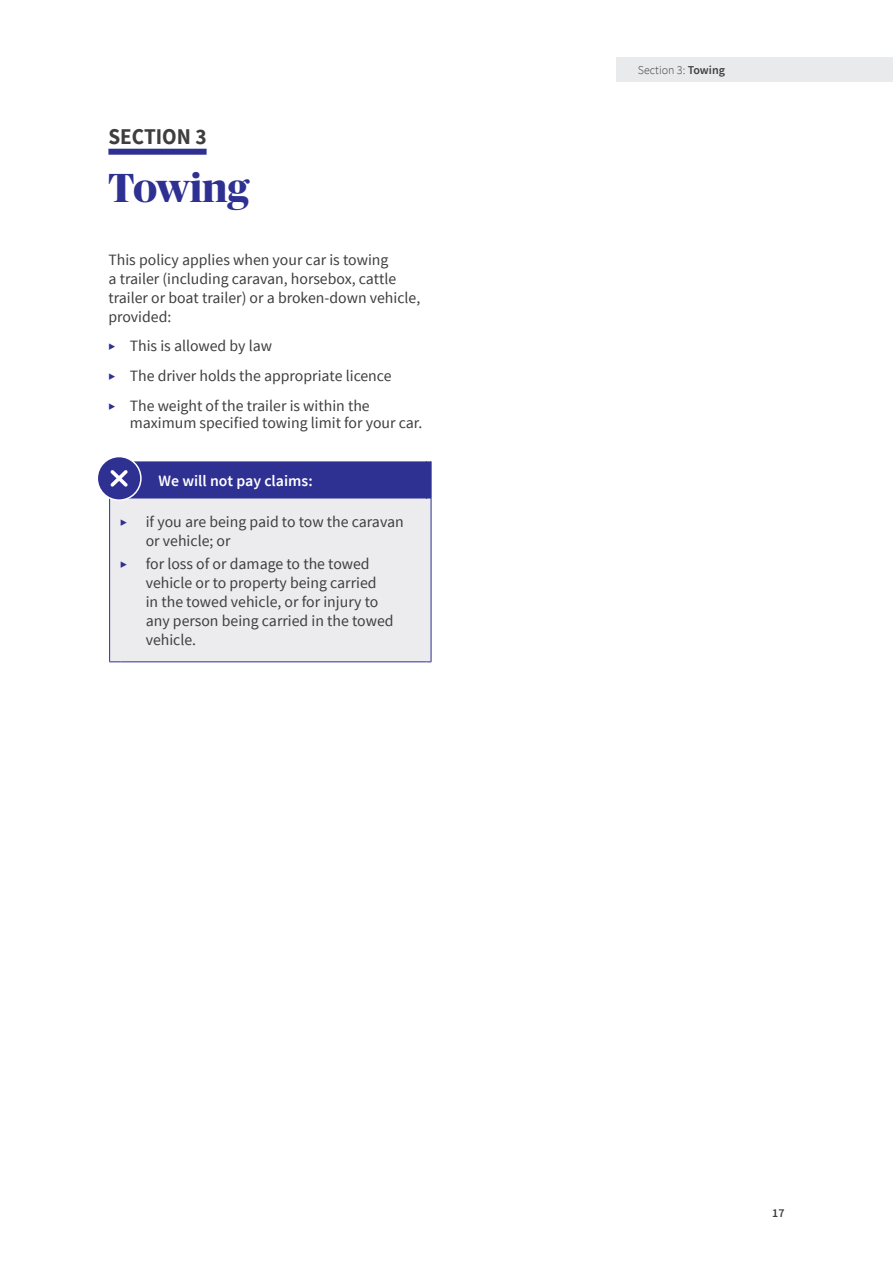
<style>
.page{position:relative;width:893px;height:1263px;background:#fff}
.page>*{position:absolute;margin:0;border:0;box-sizing:border-box;transform-origin:0 0}
._1_Sub_Heading{font:700 40.5px "Publico Banner";letter-spacing:.005em;color:#2e3092}
.section{font:700 22.5px "Source Sans Pro";color:#3e3e3f;scale:.95 1}
.Body{font:15.75px/18.9px "Source Sans Pro";color:#3e3e3f}
.Table__White_Semibold{font:600 15.75px "Source Sans Pro";color:#fff}
.t1{font:300 12px "Source Sans Pro";color:#3e3e3f}
.t2{font:600 12px "Source Sans Pro";color:#3e3e3f}
.s1{font-size:12px;color:#2e3092}
.s2{font-weight:600}
</style>
<div class="page">
<div style="left:617px;top:57px;width:276px;height:24px;background:#e9eaeb"></div>
<div style="left:110px;top:499px;width:321px;height:162px;background:#ececee"></div>
<hr style="left:430px;top:461px;width:2px;height:38px;background:#2e3092">
<hr style="left:109px;top:499px;width:1px;height:162px;background:#2e3092">
<hr style="left:120px;top:661px;width:307px;height:1px;background:#2e3092">
<hr style="left:431px;top:499px;width:1px;height:162px;background:#2e3092">
<div style="left:97px;top:457px;width:44px;height:43px;background:#2e3092;border-radius:50%"></div>
<div style="left:97px;top:456px;width:45px;height:45px;border:2px solid #fff;border-radius:50%"></div>
<svg style="left:110px;top:461px;width:321px;height:38px;background:#363896"></svg>
<div style="left:108px;top:149px;width:99px;height:6px;background:#2e3092"></div>
<p class="section" style="left:108px;top:123px;width:105px">SECTION 3</p>
<p class="_1_Sub_Heading" style="left:108px;top:159px;width:142px">Towing</p>
<p class="Body" style="left:108px;top:250px;width:313px">This policy applies when your car is towing<br>a trailer (including caravan, horsebox, cattle trailer or boat trailer) or a broken-down vehicle, provided:</p>
<p class="Body" style="left:108px;top:337px;width:165px"><span class="s1">▶</span> This is allowed by law</p>
<p class="Body" style="left:108px;top:367px;width:285px"><span class="s1">▶</span> The driver holds the appropriate licence</p>
<p class="Body" style="left:130px;top:398px;width:294px;line-height:17.1px;text-indent:-21px"><span class="s1">▶</span> The weight of the trailer is within the maximum specified towing limit for your car.</p>
<p class="Table__White_Semibold" style="left:159px;top:471px;width:156px">We will not pay claims:</p>
<p class="Body" style="left:146px;top:513px;width:259px;text-indent:-26px"><span class="s1">▶</span> if you are being paid to tow the caravan or vehicle; or</p>
<p class="Body" style="left:146px;top:555px;width:249px;text-indent:-26px"><span class="s1">▶</span> for loss of or damage to the towed vehicle or to property being carried<br>in the towed vehicle, or for injury to any person being carried in the towed vehicle.</p>
<p class="t1" style="left:638px;top:62px;width:89px">Section 3: <span class="s2">Towing</span></p>
<p class="t2" style="left:772px;top:1206px;width:14px">17</p>
</div>
